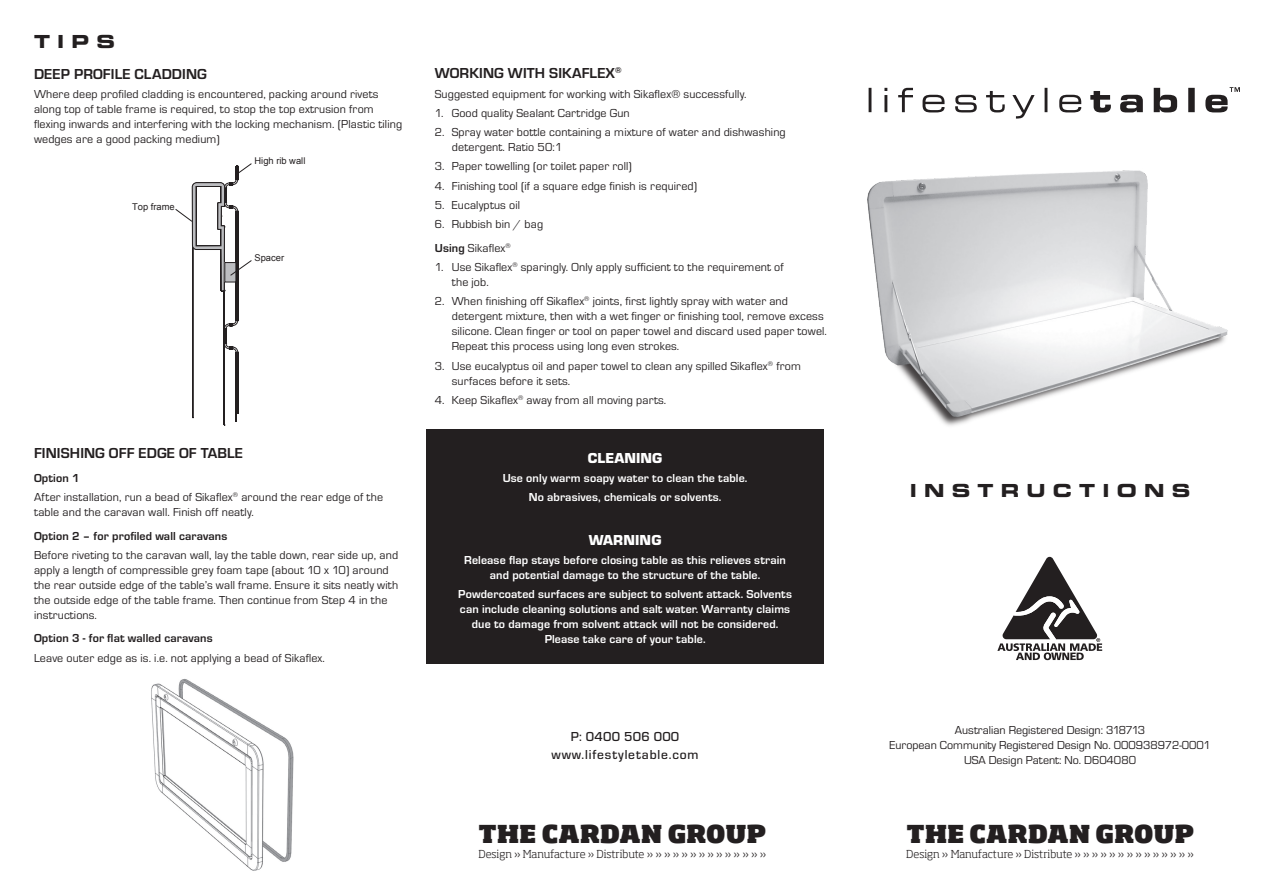
<style>
.page{position:relative;width:1263px;height:893px;background:#fff}
.page>*{position:absolute;margin:0;border:0;box-sizing:border-box;transform-origin:0 0}
.t1{font:800 24.45px "Soho Std";letter-spacing:.015em;color:#231f20}
.t2{font:18px "Eurostile Bold Extended Two";letter-spacing:.4em;color:#231f20}
.t3{font:700 15px "Eurostile T";letter-spacing:.01em;color:#231f20}
.t4{font:15px "Eurostile T Blac";letter-spacing:.01em;color:#fff}
.t5{font:500 13.5px/18px "Eurostile T";letter-spacing:.06em;color:#231f20;text-align:center}
.t6{font:12px/15px "Eurostile T";letter-spacing:.01em;color:#231f20}
.t7{font:700 12px/15px "Eurostile T";letter-spacing:.01em;color:#fff;text-align:center}
.t8{font:700 12px "Eurostile T";letter-spacing:.01em;color:#231f20}
.t9{font:300 10.8px "Soho Std";letter-spacing:-.005em;color:#231f20}
.t10{font:9.3px "Arial";color:#231f20}
.s1{font-weight:700}
</style>
<div class="page">
<div style="left:426px;top:429px;width:398px;height:235px;background:#231f20"></div>
<svg style="left:997px;top:556px;width:106px;height:105px"></svg>
<svg style="left:868px;top:87px;width:372px;height:32px"></svg>
<img style="left:867px;top:170px;width:361px;height:256px">
<hr style="left:236px;top:211px;width:1px;height:110px;background:#231f20">
<hr style="left:236px;top:352px;width:1px;height:69px;background:#231f20">
<hr style="left:237px;top:352px;width:1px;height:61px;background:#231f20">
<hr style="left:237px;top:211px;width:1px;height:110px;background:#231f20">
<svg style="left:225px;top:320px;width:14px;height:33px"></svg>
<hr style="left:224px;top:291px;width:1px;height:134px;background:#231f20">
<hr style="left:192px;top:246px;width:1px;height:172px;background:#231f20">
<svg style="left:175px;top:163px;width:77px;height:129px"></svg>
<img style="left:151px;top:679px;width:143px;height:192px">
<h2 class="t2" style="left:34px;top:29px;width:83px">TIPS</h2>
<p class="t3" style="left:34px;top:66px;width:174px">DEEP PROFILE CLADDING</p>
<p class="t6" style="left:34px;top:87px;width:370px">Where deep profiled cladding is encountered, packing around rivets along top of table frame is required, to stop the top extrusion from flexing inwards and interfering with the locking mechanism. (Plastic tiling wedges are a good packing medium)</p>
<p class="t10" style="left:132px;top:201px;width:44px">Top frame</p>
<p class="t10" style="left:254px;top:155px;width:52px">High rib wall</p>
<p class="t10" style="left:254px;top:252px;width:31px">Spacer</p>
<p class="t3" style="left:34px;top:445px;width:211px">FINISHING OFF EDGE OF TABLE</p>
<p class="t6" style="left:34px;top:468px;width:351px;line-height:19.2px"><span class="s1">Option 1<br></span>After installation, run a bead of Sikaflex<sup>®</sup> around the rear edge of the</p>
<p class="t6" style="left:34px;top:505px;width:221px">table and the caravan wall. Finish off neatly.</p>
<p class="t8" style="left:34px;top:529px;width:195px">Option 2 – for profiled wall caravans</p>
<p class="t6" style="left:34px;top:547px;width:366px">Before riveting to the caravan wall, lay the table down, rear side up, and apply a length of compressible grey foam tape (about 10 x 10) around the rear outside edge of the table’s wall frame. Ensure it sits neatly with the outside edge of the table frame. Then continue from Step 4 in the instructions.</p>
<p class="t8" style="left:34px;top:632px;width:180px">Option 3 - for flat walled caravans</p>
<p class="t6" style="left:34px;top:650px;width:292px">Leave outer edge as is. i.e. not applying a bead of Sikaflex.</p>
<p class="t3" style="left:435px;top:65px;width:188px">WORKING WITH SIKAFLEX<sup>®</sup></p>
<p class="t6" style="left:435px;top:86px;width:313px">Suggested equipment for working with Sikaflex® successfully.</p>
<p class="t6" style="left:435px;top:106px;width:196px">1. Good quality Sealant Cartridge Gun</p>
<p class="t6" style="left:452px;top:125px;width:335px;text-indent:-17px">2. Spray water bottle containing a mixture of water and dishwashing detergent. Ratio 50:1</p>
<p class="t6" style="left:435px;top:159px;width:198px">3. Paper towelling (or toilet paper roll)</p>
<p class="t6" style="left:435px;top:178px;width:264px">4. Finishing tool (if a square edge finish is required)</p>
<p class="t6" style="left:435px;top:197px;width:87px">5. Eucalyptus oil</p>
<p class="t6" style="left:435px;top:212px;width:110px;line-height:23.5px">6. Rubbish bin / bag<br><span class="s1">Using</span> Sikaflex<sup>®</sup></p>
<p class="t6" style="left:452px;top:260px;width:333px;text-indent:-17px">1. Use Sikaflex<sup>®</sup> sparingly. Only apply sufficient to the requirement of the job.</p>
<p class="t6" style="left:452px;top:294px;width:377px;text-indent:-17px">2. When finishing off Sikaflex<sup>®</sup> joints, first lightly spray with water and detergent mixture, then with a wet finger or finishing tool, remove excess silicone. Clean finger or tool on paper towel and discard used paper towel.<br>Repeat this process using long even strokes.</p>
<p class="t6" style="left:452px;top:358px;width:351px;text-indent:-17px">3. Use eucalyptus oil and paper towel to clean any spilled Sikaflex<sup>®</sup> from surfaces before it sets.</p>
<p class="t6" style="left:435px;top:392px;width:233px">4. Keep Sikaflex<sup>®</sup> away from all moving parts.</p>
<p class="t4" style="left:588px;top:449px;width:76px">CLEANING</p>
<p class="t7" style="left:503px;top:468px;width:246px;line-height:19.2px">Use only warm soapy water to clean the table.<br>No abrasives, chemicals or solvents.</p>
<p class="t4" style="left:589px;top:531px;width:74px">WARNING</p>
<p class="t7" style="left:464px;top:552px;width:323px">Release flap stays before closing table as this relieves strain and potential damage to the structure of the table.</p>
<p class="t7" style="left:458px;top:587px;width:335px">Powdercoated surfaces are subject to solvent attack. Solvents can include cleaning solutions and salt water. Warranty claims due to damage from solvent attack will not be considered.<br>Please take care of your table.</p>
<h2 class="t2" style="left:910px;top:478px;width:282px">INSTRUCTIONS</h2>
<p class="t5" style="left:552px;top:727px;width:148px">P: 0400 506 000 www.lifestyletable.com</p>
<p class="t6" style="left:889px;top:723px;width:323px;text-align:center">Australian Registered Design: 318713<br>European Community Registered Design No. 000938972-0001<br>USA Design Patent: No. D604080</p>
<h1 class="t1" style="left:479px;top:818px;width:289px">THE CARDAN GROUP</h1>
<p class="t9" style="left:478px;top:848px;width:289px">Design » Manufacture » Distribute » » » » » » » » » » » » » »</p>
<h1 class="t1" style="left:906px;top:818px;width:289px">THE CARDAN GROUP</h1>
<p class="t9" style="left:906px;top:848px;width:289px">Design » Manufacture » Distribute » » » » » » » » » » » » » »</p>
</div>
